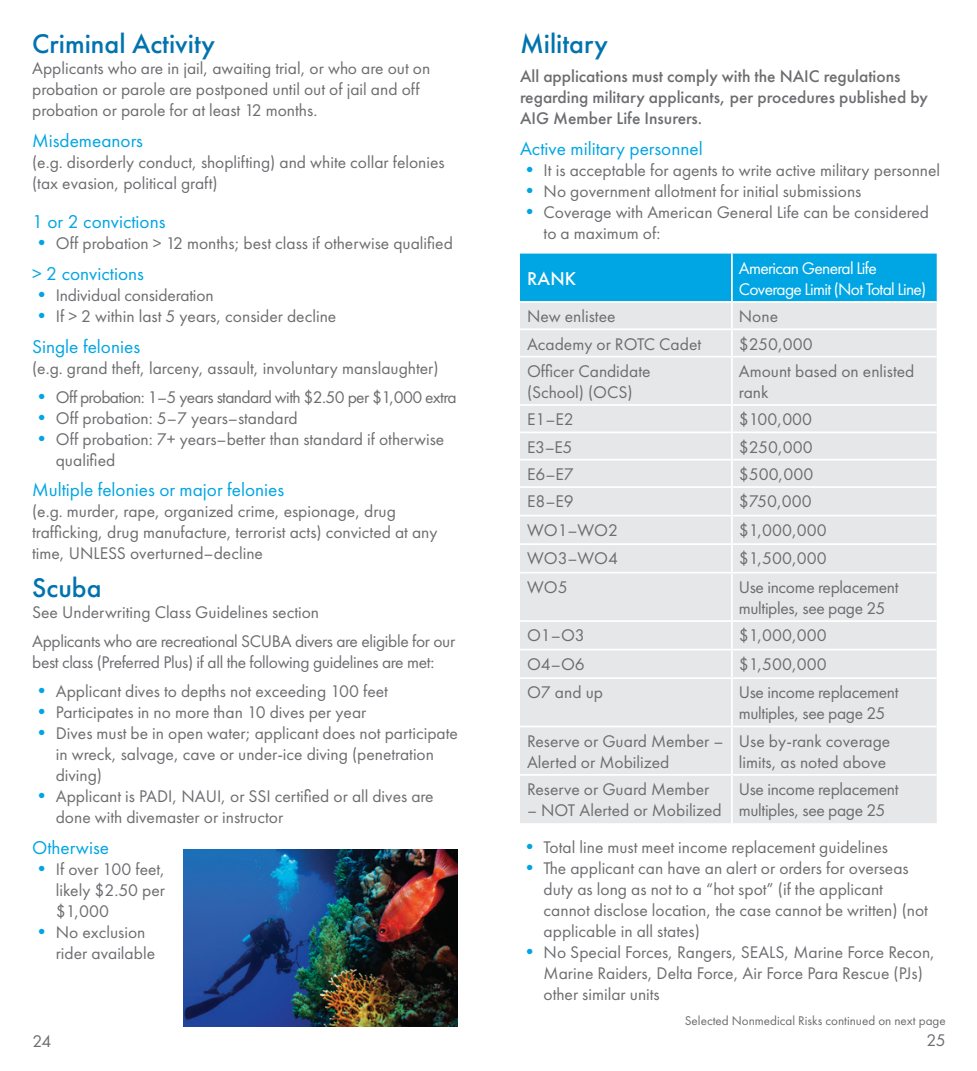
<style>
.page{position:relative;width:977px;height:1071px;background:#fff}
.page>*{position:absolute;margin:0;border:0;box-sizing:border-box;transform-origin:0 0}
.t1{font:500 28px "Futura PT";color:#0073ae}
.t2{font:19.25px "Futura PT";color:#00a5e3}
.t3{font:500 19.25px "Futura PT";color:#fff}
.t4{font:17.5px/21px "Futura PT";color:#6c6d70}
.t5{font:17.5px/21px "Futura PT";letter-spacing:-.02em;color:#6c6d70}
.t6{font:500 17.5px/21px "Futura PT";color:#6c6d70}
.t7{font:17.5px "Futura PT";letter-spacing:-.035em;color:#6c6d70}
.t8{font:17.5px/21px "Futura PT";letter-spacing:-.04em;color:#fff}
.t9{font:13.12px "Futura PT";color:#6c6d70}
.s1{font-size:19.25px;color:#00a5e3}
</style>
<div class="page">
<div style="left:520px;top:358px;width:416px;height:465px;background:#e6e7e9"></div>
<svg style="left:520px;top:254px;width:416px;height:102px;background:#7dc9e7"></svg>
<hr style="left:731px;top:358px;width:1px;height:46px;background:#fff">
<hr style="left:520px;top:404px;width:212px;height:2px;background:#fff">
<hr style="left:732px;top:404px;width:204px;height:2px;background:#fff">
<hr style="left:520px;top:431px;width:212px;height:2px;background:#fff">
<hr style="left:732px;top:431px;width:204px;height:2px;background:#fff">
<hr style="left:520px;top:459px;width:212px;height:2px;background:#fff">
<hr style="left:732px;top:459px;width:204px;height:2px;background:#fff">
<hr style="left:520px;top:486px;width:212px;height:2px;background:#fff">
<hr style="left:732px;top:486px;width:204px;height:2px;background:#fff">
<hr style="left:520px;top:515px;width:212px;height:1px;background:#fff">
<hr style="left:732px;top:515px;width:204px;height:1px;background:#fff">
<hr style="left:520px;top:543px;width:212px;height:2px;background:#fff">
<hr style="left:732px;top:543px;width:204px;height:2px;background:#fff">
<svg style="left:731px;top:406px;width:1px;height:166px"></svg>
<hr style="left:520px;top:572px;width:212px;height:2px;background:#fff">
<hr style="left:732px;top:572px;width:204px;height:2px;background:#fff">
<hr style="left:731px;top:574px;width:1px;height:46px;background:#fff">
<hr style="left:520px;top:620px;width:212px;height:2px;background:#fff">
<hr style="left:732px;top:620px;width:204px;height:2px;background:#fff">
<hr style="left:520px;top:649px;width:212px;height:1px;background:#fff">
<hr style="left:732px;top:649px;width:204px;height:1px;background:#fff">
<svg style="left:731px;top:622px;width:1px;height:55px"></svg>
<hr style="left:520px;top:677px;width:212px;height:2px;background:#fff">
<hr style="left:732px;top:677px;width:204px;height:2px;background:#fff">
<hr style="left:731px;top:679px;width:1px;height:47px;background:#fff">
<hr style="left:520px;top:726px;width:212px;height:1px;background:#fff">
<hr style="left:732px;top:726px;width:204px;height:1px;background:#fff">
<hr style="left:731px;top:727px;width:1px;height:47px;background:#fff">
<hr style="left:520px;top:774px;width:212px;height:2px;background:#fff">
<hr style="left:732px;top:774px;width:204px;height:2px;background:#fff">
<hr style="left:731px;top:776px;width:1px;height:47px;background:#fff">
<img style="left:183px;top:849px;width:275px;height:177px">
<h1 class="t1" style="left:32px;top:27px;width:184px">Criminal Activity</h1>
<p class="t4" style="left:32px;top:57px;width:399px">Applicants who are in jail, awaiting trial, or who are out on probation or parole are postponed until out of jail and off probation or parole for at least 12 months.</p>
<p class="t2" style="left:32px;top:129px;width:112px">Misdemeanors</p>
<p class="t4" style="left:32px;top:151px;width:414px">(e.g. disorderly conduct, shoplifting) and white collar felonies (tax evasion, political graft)</p>
<p class="t2" style="left:32px;top:210px;width:135px">1 or 2 convictions</p>
<p class="t4" style="left:32px;top:232px;width:422px"><span class="s1">•</span> Off probation &gt; 12 months; best class if otherwise qualified</p>
<p class="t2" style="left:32px;top:262px;width:113px">&gt; 2 convictions</p>
<p class="t4" style="left:32px;top:284px;width:183px"><span class="s1">•</span> Individual consideration</p>
<p class="t4" style="left:32px;top:305px;width:306px"><span class="s1">•</span> If &gt; 2 within last 5 years, consider decline</p>
<p class="t2" style="left:32px;top:335px;width:109px">Single felonies</p>
<p class="t4" style="left:32px;top:357px;width:408px">(e.g. grand theft, larceny, assault, involuntary manslaughter)</p>
<p class="t7" style="left:32px;top:386px;width:426px"><span class="s1">•</span> Off probation: 1–5 years standard with $2.50 per $1,000 extra</p>
<p class="t4" style="left:32px;top:407px;width:267px"><span class="s1">•</span> Off probation: 5–7 years–standard</p>
<p class="t4" style="left:56px;top:428px;width:390px;text-indent:-24px"><span class="s1">•</span> Off probation: 7+ years–better than standard if otherwise qualified</p>
<p class="t2" style="left:32px;top:479px;width:254px">Multiple felonies or major felonies</p>
<p class="t4" style="left:32px;top:501px;width:407px">(e.g. murder, rape, organized crime, espionage, drug trafficking, drug manufacture, terrorist acts) convicted at any time, UNLESS overturned–decline</p>
<h1 class="t1" style="left:32px;top:571px;width:71px">Scuba</h1>
<p class="t5" style="left:32px;top:598px;width:424px;line-height:28.9px">See Underwriting Class Guidelines section<br>Applicants who are recreational SCUBA divers are eligible for our</p>
<p class="t5" style="left:32px;top:652px;width:404px">best class (Preferred Plus) if all the following guidelines are met:</p>
<p class="t4" style="left:32px;top:680px;width:357px"><span class="s1">•</span> Applicant dives to depths not exceeding 100 feet</p>
<p class="t4" style="left:32px;top:701px;width:336px"><span class="s1">•</span> Participates in no more than 10 dives per year</p>
<p class="t4" style="left:56px;top:722px;width:403px;text-indent:-24px"><span class="s1">•</span> Dives must be in open water; applicant does not participate in wreck, salvage, cave or under-ice diving (penetration diving)</p>
<p class="t4" style="left:56px;top:785px;width:379px;text-indent:-24px"><span class="s1">•</span> Applicant is PADI, NAUI, or SSI certified or all dives are done with divemaster or instructor</p>
<p class="t2" style="left:32px;top:836px;width:78px">Otherwise</p>
<p class="t4" style="left:56px;top:858px;width:111px;text-align:justify;text-indent:-24px"><span class="s1">•</span> If over 100 feet, likely $2.50 per $1,000</p>
<p class="t4" style="left:56px;top:921px;width:101px;text-indent:-24px"><span class="s1">•</span> No exclusion rider available</p>
<h1 class="t1" style="left:520px;top:27px;width:89px">Military</h1>
<p class="t6" style="left:520px;top:65px;width:409px">All applications must comply with the NAIC regulations regarding military applicants, per procedures published by<br>AIG Member Life Insurers.</p>
<p class="t2" style="left:520px;top:137px;width:184px">Active military personnel</p>
<p class="t4" style="left:520px;top:159px;width:422px"><span class="s1">•</span> It is acceptable for agents to write active military personnel</p>
<p class="t4" style="left:520px;top:180px;width:343px"><span class="s1">•</span> No government allotment for initial submissions</p>
<p class="t4" style="left:543px;top:201px;width:387px;text-indent:-24px"><span class="s1">•</span> Coverage with American General Life can be considered to a maximum of:</p>
<p class="t3" style="left:527px;top:267px;width:51px">RANK</p>
<p class="t8" style="left:738px;top:258px;width:189px">American General Life<br>Coverage Limit (Not Total Line)</p>
<p class="t4" style="left:527px;top:306px;width:90px">New enlistee</p>
<p class="t4" style="left:738px;top:306px;width:41px">None</p>
<p class="t4" style="left:527px;top:333px;width:176px">Academy or ROTC Cadet</p>
<p class="t4" style="left:738px;top:333px;width:75px">$250,000</p>
<p class="t4" style="left:527px;top:361px;width:125px">Officer Candidate (School) (OCS)</p>
<p class="t4" style="left:738px;top:361px;width:177px">Amount based on enlisted rank</p>
<p class="t4" style="left:527px;top:409px;width:48px">E1–E2</p>
<p class="t4" style="left:738px;top:409px;width:75px">$100,000</p>
<p class="t4" style="left:527px;top:436px;width:47px">E3–E5</p>
<p class="t4" style="left:738px;top:436px;width:75px">$250,000</p>
<p class="t4" style="left:527px;top:464px;width:48px">E6–E7</p>
<p class="t4" style="left:738px;top:464px;width:76px">$500,000</p>
<p class="t4" style="left:527px;top:491px;width:48px">E8–E9</p>
<p class="t4" style="left:738px;top:491px;width:74px">$750,000</p>
<p class="t4" style="left:527px;top:520px;width:92px">WO1–WO2</p>
<p class="t4" style="left:738px;top:520px;width:89px">$1,000,000</p>
<p class="t4" style="left:527px;top:548px;width:92px">WO3–WO4</p>
<p class="t4" style="left:738px;top:548px;width:89px">$1,500,000</p>
<p class="t4" style="left:527px;top:577px;width:42px">WO5</p>
<p class="t5" style="left:738px;top:577px;width:161px">Use income replacement multiples, see page 25</p>
<p class="t4" style="left:527px;top:625px;width:59px">O1–O3</p>
<p class="t4" style="left:738px;top:625px;width:89px">$1,000,000</p>
<p class="t4" style="left:527px;top:654px;width:59px">O4–O6</p>
<p class="t4" style="left:738px;top:654px;width:89px">$1,500,000</p>
<p class="t4" style="left:527px;top:682px;width:77px">O7 and up</p>
<p class="t5" style="left:738px;top:682px;width:161px">Use income replacement multiples, see page 25</p>
<p class="t4" style="left:527px;top:730px;width:198px">Reserve or Guard Member –<br>Alerted or Mobilized</p>
<p class="t4" style="left:738px;top:730px;width:153px">Use by-rank coverage limits, as noted above</p>
<p class="t4" style="left:527px;top:779px;width:184px">Reserve or Guard Member</p>
<p class="t4" style="left:527px;top:800px;width:196px">– NOT Alerted or Mobilized</p>
<p class="t5" style="left:738px;top:779px;width:161px">Use income replacement multiples, see page 25</p>
<p class="t4" style="left:520px;top:837px;width:369px"><span class="s1">•</span> Total line must meet income replacement guidelines</p>
<p class="t4" style="left:543px;top:858px;width:386px;text-indent:-24px"><span class="s1">•</span> The applicant can have an alert or orders for overseas duty as long as not to a “hot spot” (if the applicant cannot disclose location, the case cannot be written) (not applicable in all states)</p>
<p class="t4" style="left:543px;top:942px;width:393px;text-indent:-24px"><span class="s1">•</span> No Special Forces, Rangers, SEALS, Marine Force Recon,<br>Marine Raiders, Delta Force, Air Force Para Rescue (PJs) other similar units</p>
<p class="t9" style="left:685px;top:1012px;width:262px">Selected Nonmedical Risks continued on next page</p>
<p class="t4" style="left:32px;top:1030px;width:21px">24</p>
<p class="t4" style="left:926px;top:1030px;width:21px">25</p>
</div>
